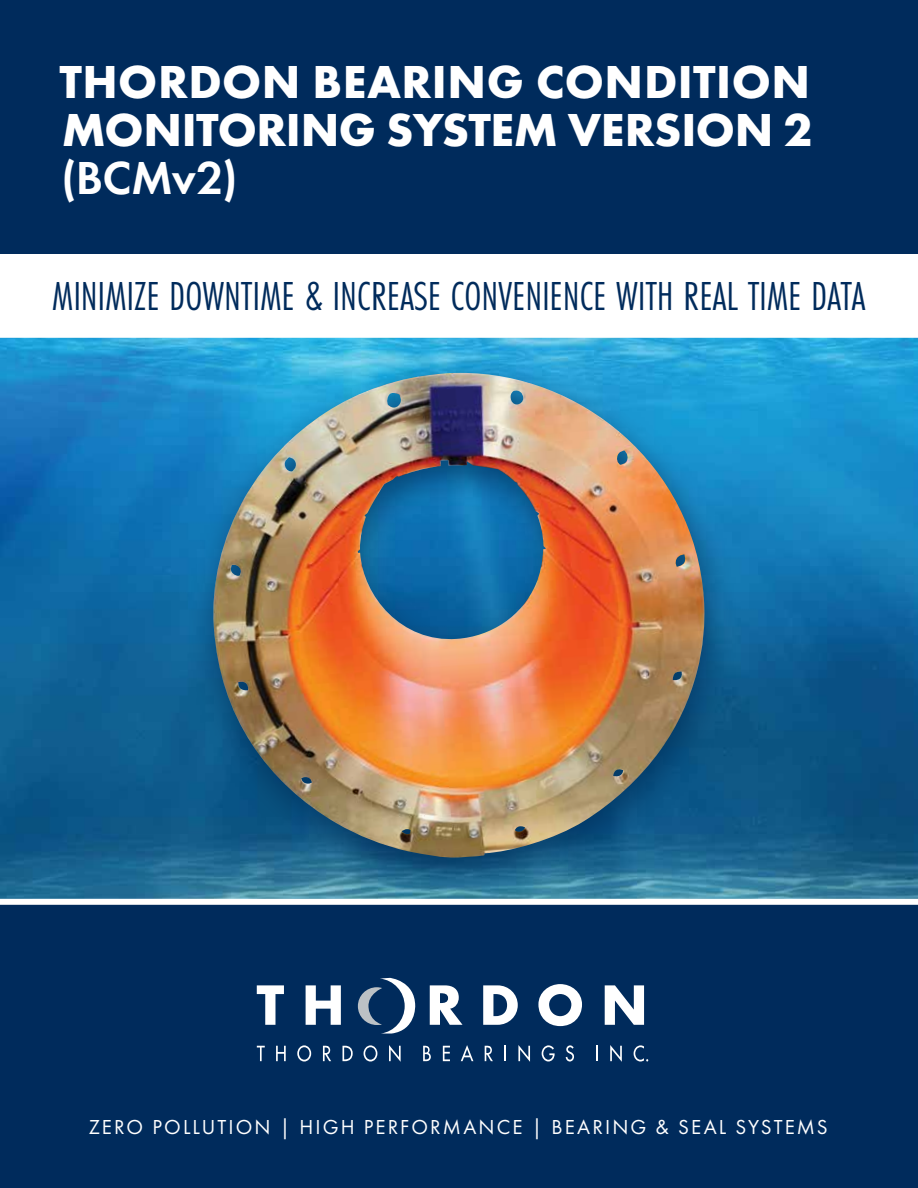
<style>
.page{position:relative;width:918px;height:1188px;background:#002b5c}
.page>*{position:absolute;margin:0;border:0;box-sizing:border-box;transform-origin:0 0}
.t1{font:700 48px/48px "Futura PT";letter-spacing:.005em;color:#fff}
.t2{font:600 48px "Futura PT";letter-spacing:-.01em;color:#fff}
.t3{font:42px "Futura PT Cond";letter-spacing:.01em;color:#002b5c}
.t4{font:21px "Futura PT";letter-spacing:.1em;color:#fff}
</style>
<div class="page">
<div style="left:0;top:254px;width:918px;height:81px;background:#fff"></div>
<svg style="left:257px;top:985px;width:27px;height:40px"></svg>
<svg style="left:306px;top:985px;width:35px;height:40px"></svg>
<svg style="left:430px;top:985px;width:33px;height:40px"></svg>
<svg style="left:483px;top:985px;width:35px;height:40px"></svg>
<svg style="left:538px;top:984px;width:44px;height:42px"></svg>
<svg style="left:605px;top:985px;width:39px;height:40px"></svg>
<svg style="left:257px;top:1046px;width:8px;height:15px"></svg>
<svg style="left:276px;top:1046px;width:10px;height:15px"></svg>
<svg style="left:297px;top:1045px;width:14px;height:17px"></svg>
<svg style="left:323px;top:1046px;width:8px;height:15px"></svg>
<svg style="left:343px;top:1046px;width:10px;height:15px"></svg>
<svg style="left:364px;top:1045px;width:13px;height:17px"></svg>
<svg style="left:389px;top:1045px;width:12px;height:17px"></svg>
<svg style="left:423px;top:1046px;width:8px;height:15px"></svg>
<svg style="left:443px;top:1046px;width:7px;height:15px"></svg>
<svg style="left:461px;top:1045px;width:12px;height:16px"></svg>
<svg style="left:485px;top:1046px;width:8px;height:15px"></svg>
<svg style="left:504px;top:1046px;width:2px;height:15px"></svg>
<svg style="left:518px;top:1045px;width:12px;height:17px"></svg>
<svg style="left:542px;top:1045px;width:13px;height:17px"></svg>
<svg style="left:566px;top:1045px;width:8px;height:17px"></svg>
<svg style="left:596px;top:1046px;width:2px;height:15px"></svg>
<svg style="left:610px;top:1045px;width:12px;height:17px"></svg>
<svg style="left:634px;top:1045px;width:14px;height:17px"></svg>
<svg style="left:358px;top:978px;width:58px;height:56px"></svg>
<svg style="left:0;top:335px;width:918px;height:570px;background:#1d77ab"></svg>
<div style="left:187px;top:356px;width:551px;height:544px;background:#00305b;opacity:.75"></div>
<img style="left:211px;top:373px;width:495px;height:486px">
<p class="t1" style="left:60px;top:57px;width:754px">THORDON BEARING CONDITION<br>MONITORING SYSTEM VERSION 2</p>
<p class="t2" style="left:61px;top:148px;width:178px">(BCMv2)</p>
<p class="t3" style="left:52px;top:272px;width:815px">MINIMIZE DOWNTIME &amp; INCREASE CONVENIENCE WITH REAL TIME DATA</p>
<p class="t4" style="left:89px;top:1115px;width:740px">ZERO POLLUTION | HIGH PERFORMANCE | BEARING &amp; SEAL SYSTEMS</p>
</div>
